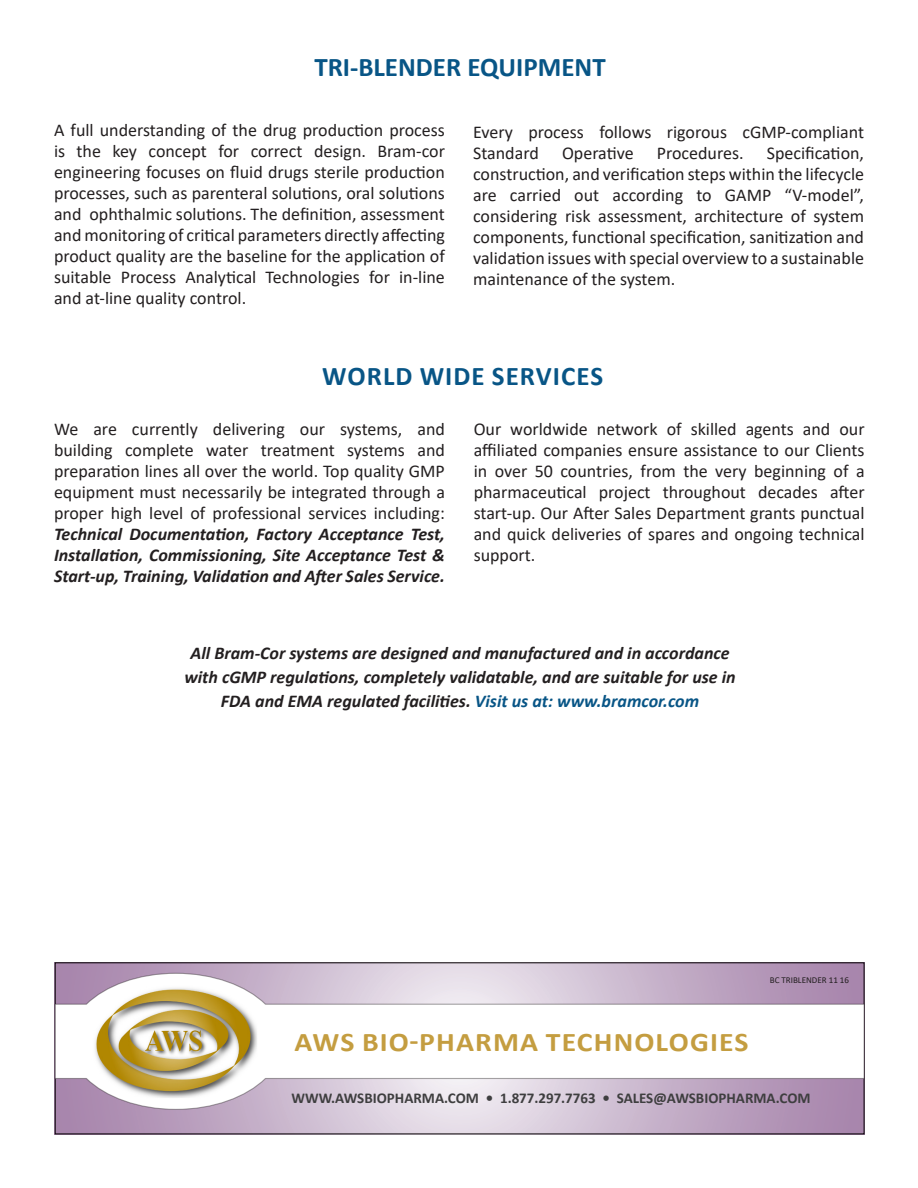
<style>
.page{position:relative;width:918px;height:1188px;background:#fff}
.page>*{position:absolute;margin:0;border:0;box-sizing:border-box;transform-origin:0 0}
.t1{font:700 27px "Calibri";letter-spacing:.04em;color:#c49d40;scale:1.1 1}
.t2{font:700 27px "Calibri";color:#085586}
.t3{font:700 27px "Calibri";letter-spacing:.04em;color:#085586}
.t4{font:18px/21px "Calibri";color:#231f20;text-align:justify}
.t5{font:italic 700 18px "Calibri";color:#231f20}
.t6{font:700 15px "Calibri";color:#3e3e3f}
.t7{font:9px "Calibri";color:#231f20}
.s1{font-weight:700;font-style:italic}
.s2{color:#085586}
</style>
<div class="page">
<svg style="left:57px;top:964px;width:806px;height:168px"></svg>
<div style="left:55px;top:962px;width:810px;height:172px;border:1px solid #231f20"></div>
<svg style="left:54px;top:972px;width:811px;height:139px"></svg>
<img style="left:92px;top:984px;width:165px;height:114px">
<p class="t2" style="left:314px;top:48px;width:293px">TRI-BLENDER EQUIPMENT</p>
<p class="t4" style="left:54px;top:119px;width:392px">A full understanding of the drug production process is the key concept for correct design. Bram-cor engineering focuses on fluid drugs sterile production processes, such as parenteral solutions, oral solutions and ophthalmic solutions. The definition, assessment and monitoring of critical parameters directly affecting product quality are the baseline for the application of suitable Process Analytical Technologies for in-line and at-line quality control.</p>
<p class="t4" style="left:473px;top:121px;width:392px">Every process follows rigorous cGMP-compliant<br>Standard</p>
<p class="t4" style="left:473px;top:142px;width:392px;text-indent:294px">Specification, construction, and verification steps within the lifecycle are carried out according to GAMP “V-model”, considering risk assessment, architecture of system components, functional specification, sanitization and validation issues with special overview to a sustainable maintenance of the system.</p>
<p class="t4" style="left:562px;top:142px;width:73px">Operative</p>
<p class="t4" style="left:657px;top:142px;width:88px">Procedures.</p>
<p class="t3" style="left:322px;top:357px;width:282px">WORLD WIDE SERVICES</p>
<p class="t4" style="left:474px;top:418px;width:392px">Our worldwide network of skilled agents and our affiliated companies ensure assistance to our Clients in over 50 countries, from the very beginning of a pharmaceutical project throughout decades after start-up. Our After Sales Department grants punctual and quick deliveries of spares and ongoing technical support.</p>
<p class="t4" style="left:54px;top:418px;width:392px">We are currently delivering our systems, and building complete water treatment systems and preparation lines all over the world. Top quality GMP equipment must necessarily be integrated through a proper high level of professional services including:<br><span class="s1">Technical Documentation, Factory Acceptance Test, Installation, Commissioning, Site Acceptance Test &amp; Start-up, Training, Validation and After Sales Service.</span></p>
<p class="t5" style="left:191px;top:641px;width:541px">All Bram-Cor systems are designed and manufactured and in accordance</p>
<p class="t5" style="left:184px;top:665px;width:553px">with cGMP regulations, completely validatable, and are suitable for use in</p>
<p class="t5" style="left:221px;top:689px;width:480px">FDA and EMA regulated facilities. <span class="s2">Visit us at: www.bramcor.com</span></p>
<p class="t1" style="left:294px;top:1023px;width:414px">AWS BIO-PHARMA TECHNOLOGIES</p>
<p class="t7" style="left:770px;top:974px;width:81px">BC TRIBLENDER 11 16</p>
<p class="t6" style="left:292px;top:1087px;width:520px">WWW.AWSBIOPHARMA.COM • 1.877.297.7763 • SALES@AWSBIOPHARMA.COM</p>
</div>
